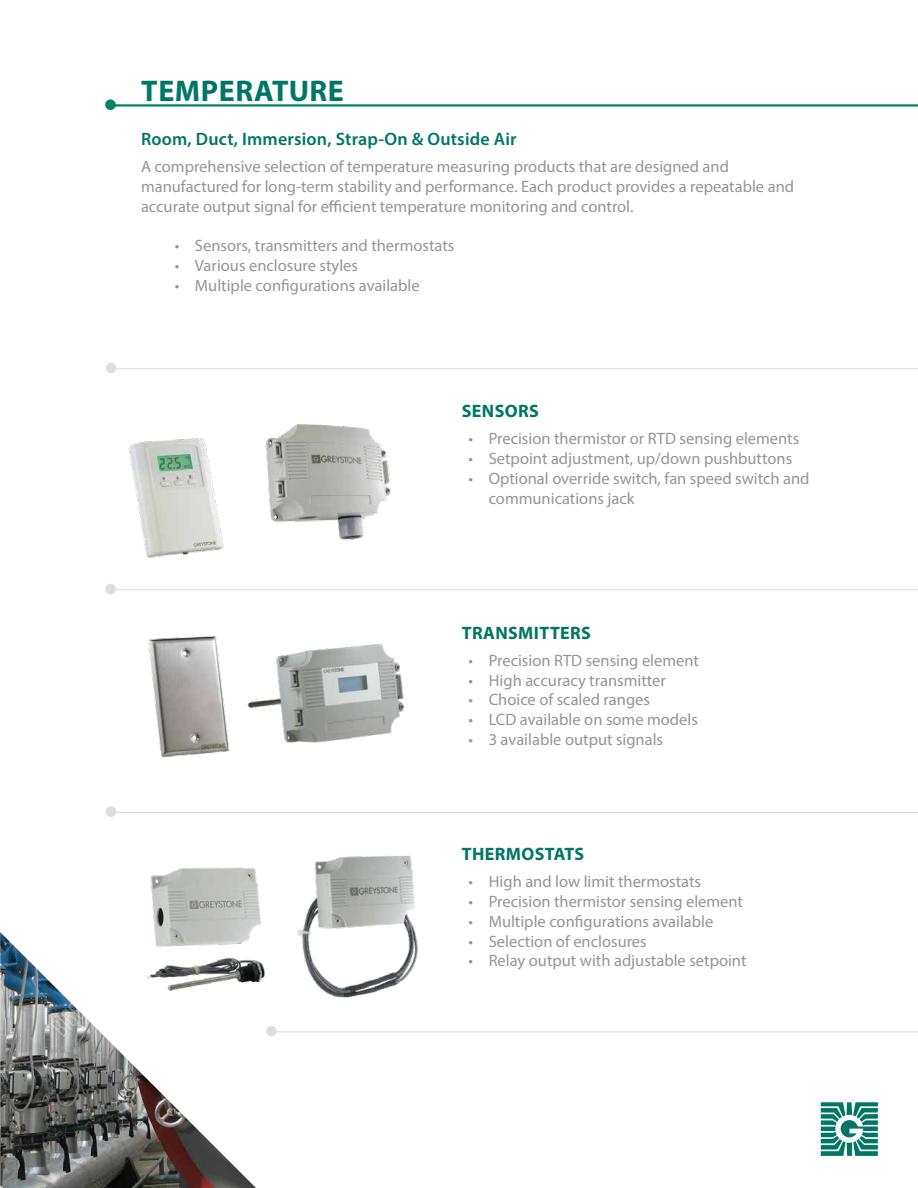
<style>
.page{position:relative;width:918px;height:1188px;background:#fff}
.page>*{position:absolute;margin:0;border:0;box-sizing:border-box;transform-origin:0 0}
.t1{font:700 30px "Myriad Pro";letter-spacing:.02em;color:#007665}
.t2{font:600 18px "Myriad Pro";letter-spacing:.01em;color:#007665}
.t3{font:700 18px "Myriad Pro";letter-spacing:.02em;color:#007665}
.t4{font:16.5px/19.8px "Myriad Pro";color:#939598}
</style>
<div class="page">
<svg style="left:104px;top:98px;width:13px;height:14px"></svg>
<div style="left:102px;top:96px;width:17px;height:17px;border:3px solid #fff;border-radius:50%"></div>
<hr style="left:112px;top:104px;width:806px;height:3px;background:#008265">
<div style="left:104px;top:361px;width:14px;height:14px;background:#dcddde;border-radius:50%"></div>
<div style="left:103px;top:360px;width:16px;height:16px;border:3px solid #fff;border-radius:50%"></div>
<hr style="left:113px;top:368px;width:805px;height:1px;background:#dcddde">
<div style="left:104px;top:582px;width:13px;height:14px;background:#dcddde;border-radius:50%"></div>
<div style="left:102px;top:581px;width:17px;height:16px;border:3px solid #fff;border-radius:50%"></div>
<hr style="left:112px;top:589px;width:806px;height:1px;background:#dcddde">
<div style="left:104px;top:805px;width:14px;height:14px;background:#dcddde;border-radius:50%"></div>
<div style="left:103px;top:803px;width:16px;height:17px;border:3px solid #fff;border-radius:50%"></div>
<hr style="left:113px;top:812px;width:805px;height:1px;background:#dcddde">
<svg style="left:280px;top:1032px;width:638px;height:1px"></svg>
<div style="left:265px;top:1024px;width:13px;height:14px;background:#dcddde;border-radius:50%"></div>
<div style="left:263px;top:1023px;width:17px;height:16px;border:3px solid #fff;border-radius:50%"></div>
<hr style="left:273px;top:1031px;width:645px;height:1px;background:#dcddde">
<svg style="left:821px;top:1102px;width:57px;height:54px"></svg>
<img style="left:128px;top:438px;width:96px;height:120px">
<img style="left:148px;top:635px;width:82px;height:123px">
<img style="left:247px;top:644px;width:158px;height:99px">
<img style="left:265px;top:424px;width:126px;height:116px">
<img style="left:150px;top:867px;width:115px;height:116px">
<img style="left:297px;top:855px;width:121px;height:143px">
<img style="left:1px;top:932px;width:255px;height:256px">
<img style="left:0;top:932px;width:1px;height:256px">
<h1 class="t1" style="left:141px;top:71px;width:204px">TEMPERATURE</h1>
<p class="t2" style="left:141px;top:128px;width:377px">Room, Duct, Immersion, Strap-On &amp; Outside Air</p>
<p class="t4" style="left:141px;top:157px;width:655px">A comprehensive selection of temperature measuring products that are designed and manufactured for long-term stability and performance. Each product provides a repeatable and accurate output signal for efficient temperature monitoring and control.</p>
<p class="t4" style="left:175px;top:236px;width:281px">• Sensors, transmitters and thermostats</p>
<p class="t4" style="left:175px;top:256px;width:185px">• Various enclosure styles</p>
<p class="t4" style="left:175px;top:275px;width:247px">• Multiple configurations available</p>
<p class="t3" style="left:462px;top:400px;width:78px">SENSORS</p>
<p class="t4" style="left:468px;top:429px;width:332px">• Precision thermistor or RTD sensing elements</p>
<p class="t4" style="left:468px;top:448px;width:325px">• Setpoint adjustment, up/down pushbuttons</p>
<p class="t4" style="left:489px;top:468px;width:322px;text-indent:-20px">• Optional override switch, fan speed switch and communications jack</p>
<p class="t3" style="left:462px;top:621px;width:131px">TRANSMITTERS</p>
<p class="t4" style="left:468px;top:650px;width:232px">• Precision RTD sensing element</p>
<p class="t4" style="left:468px;top:670px;width:199px">• High accuracy transmitter</p>
<p class="t4" style="left:468px;top:690px;width:183px">• Choice of scaled ranges</p>
<p class="t4" style="left:468px;top:710px;width:231px">• LCD available on some models</p>
<p class="t4" style="left:468px;top:729px;width:196px">• 3 available output signals</p>
<p class="t3" style="left:462px;top:842px;width:124px">THERMOSTATS</p>
<p class="t4" style="left:468px;top:871px;width:234px">• High and low limit thermostats</p>
<p class="t4" style="left:468px;top:891px;width:276px">• Precision thermistor sensing element</p>
<p class="t4" style="left:468px;top:911px;width:247px">• Multiple configurations available</p>
<p class="t4" style="left:468px;top:931px;width:180px">• Selection of enclosures</p>
<p class="t4" style="left:468px;top:951px;width:280px">• Relay output with adjustable setpoint</p>
</div>
